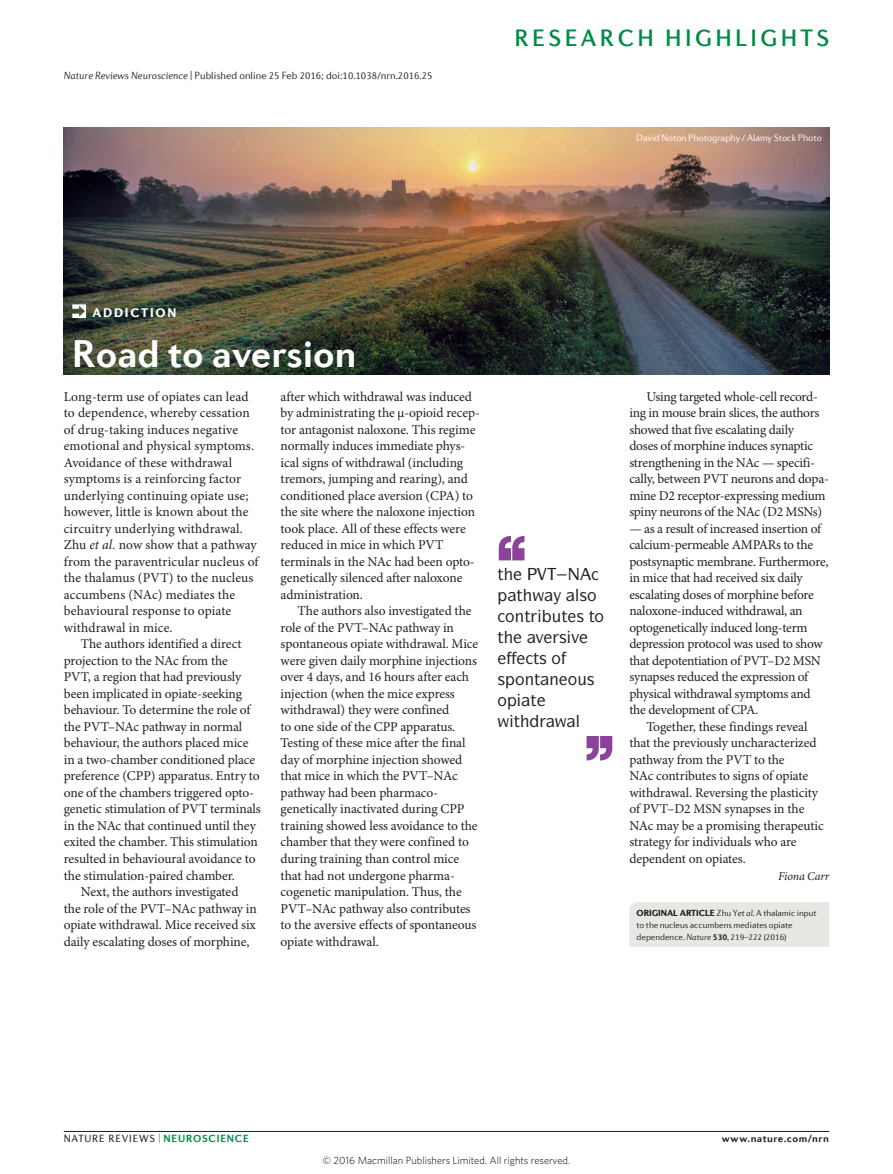
<style>
.page{position:relative;width:893px;height:1174px;background:#fff}
.page>*{position:absolute;margin:0;border:0;box-sizing:border-box;transform-origin:0 0}
.Title{font:700 39px "Diverda Sans Com";color:#fff}
.t1{font:500 24px "Diverda Sans Com";letter-spacing:.14em;color:#008b43}
.Pull_quote{font:500 16.5px/21px "ITC Symbol Std";color:#231f20;text-align:center}
.Body_text{font:13.5px/16.5px "Minion Pro";letter-spacing:-.01em;color:#231f20}
.Body_first{font:13.5px/16.5px "Minion Pro";letter-spacing:.01em;color:#231f20}
.Strapline{font:900 12.75px "Diverda Sans Com";letter-spacing:.14em;color:#fff}
.Author{font:italic 12px "Minion Pro";letter-spacing:-.01em;color:#231f20}
.AOP_line{font:300 10.5px "Diverda Sans Com";color:#231f20}
.t2{font:300 10.5px "Whitney";color:#000}
.t3{font:10.5px "Diverda Sans Com";letter-spacing:.075em;color:#231f20}
.t4{font:700 10.5px "Diverda Sans Com";letter-spacing:.045em;color:#231f20}
.Credit_line{font:300 9.75px "Diverda Sans Com";letter-spacing:-.005em;color:#fff}
.Info_box_text{font:300 9px/12px "Diverda Sans Com";letter-spacing:-.005em;color:#231f20}
.s1{font-style:italic}
.s2{font-weight:900}
.s3{font-weight:700}
.s4{font-weight:700;color:#008b43}
</style>
<div class="page">
<hr style="left:64px;top:1131px;width:765px;height:1px;background:#231f20">
<img style="left:64px;top:128px;width:765px;height:246px">
<svg style="left:587px;top:736px;width:25px;height:24px"></svg>
<svg style="left:499px;top:536px;width:25px;height:24px"></svg>
<svg style="left:72px;top:304px;width:14px;height:14px"></svg>
<div style="left:629px;top:902px;width:200px;height:44px;background:#e7e7e3"></div>
<p class="AOP_line" style="left:64px;top:69px;width:370px"><span class="s1">Nature Reviews Neuroscience</span> | Published online 25 Feb 2016; doi:10.1038/nrn.2016.25</p>
<h2 class="t1" style="left:514px;top:24px;width:316px">RESEARCH HIGHLIGHTS</h2>
<p class="Credit_line" style="left:636px;top:132px;width:187px">David Noton Photography / Alamy Stock Photo</p>
<p class="Strapline" style="left:92px;top:304px;width:86px">ADDICTION</p>
<p class="Title" style="left:72px;top:331px;width:286px">Road to aversion</p>
<p class="Body_first" style="left:64px;top:389px;width:196px">Long-term use of opiates can lead to dependence, whereby cessation of drug-taking induces negative emotional and physical symptoms.<br>Avoidance of these withdrawal symptoms is a reinforcing factor underlying continuing opiate use; however, little is known about the circuitry underlying withdrawal.<br>Zhu <span class="s1">et al.</span> now show that a pathway from the paraventricular nucleus of the thalamus (PVT) to the nucleus accumbens (NAc) mediates the behavioural response to opiate withdrawal in mice.</p>
<p class="Body_text" style="left:64px;top:636px;width:199px;text-indent:17px">The authors identified a direct projection to the NAc from the<br>PVT, a region that had previously been implicated in opiate-seeking behaviour. To determine the role of the PVT–NAc pathway in normal behaviour, the authors placed mice in a two-chamber conditioned place preference (CPP) apparatus. Entry to one of the chambers triggered opto&shy;genetic stimulation of PVT terminals in the NAc that continued until they exited the chamber. This stimulation resulted in behavioural avoidance to the stimulation-paired chamber.</p>
<p class="Body_text" style="left:64px;top:884px;width:195px;text-align:center">Next, the authors investigated<br>the role of the PVT–NAc pathway in opiate withdrawal. Mice received six daily escalating doses of morphine,</p>
<p class="Body_text" style="left:281px;top:389px;width:201px">after which withdrawal was induced by administrating the µ-opioid recep&shy;tor antagonist naloxone. This regime normally induces immediate phys&shy;ical signs of withdrawal (including tremors, jumping and rearing), and conditioned place aversion (CPA) to the site where the naloxone injection took place. All of these effects were reduced in mice in which PVT terminals in the NAc had been opto&shy;genetically silenced after naloxone administration.</p>
<p class="Body_text" style="left:281px;top:603px;width:199px;text-indent:17px">The authors also investigated the role of the PVT–NAc pathway in spontaneous opiate withdrawal. Mice were given daily morphine injections over 4 days, and 16 hours after each injection (when the mice express withdrawal) they were confined<br>to one side of the CPP apparatus.<br>Testing of these mice after the final day of morphine injection showed that mice in which the PVT–NAc pathway had been pharmaco&shy;genetically inactivated during CPP training showed less avoidance to the chamber that they were confined to during training than control mice that had not undergone pharma&shy;cogenetic manipulation. Thus, the PVT–NAc pathway also contributes to the aversive effects of spontaneous opiate withdrawal.</p>
<p class="Pull_quote" style="left:575px;top:584px;width:23px">●▲□</p>
<p class="Pull_quote" style="left:505px;top:605px;width:27px">□■▼</p>
<p class="Pull_quote" style="left:552px;top:605px;width:54px">◆▼ ▲ ▼□</p>
<p class="Pull_quote" style="left:497px;top:626px;width:83px">▼ ❖ ▲❖</p>
<p class="Pull_quote" style="left:533px;top:647px;width:29px">▼▲ □</p>
<p class="Pull_quote" style="left:497px;top:668px;width:99px">▲ □■▼ ■ □◆▲</p>
<p class="Pull_quote" style="left:497px;top:689px;width:41px">□ ▼ ▼</p>
<p class="Pull_quote" style="left:576px;top:710px;width:6px">●</p>
<p class="Body_text" style="left:629px;top:389px;width:201px;text-indent:17px">Using targeted whole-cell record&shy;ing in mouse brain slices, the authors showed that five escalating daily<br>doses of morphine induces synaptic strengthening in the NAc — specifi&shy;cally, between PVT neurons and dopa&shy;mine D2 receptor-expressing medium spiny neurons of the NAc (D2 MSNs)</p>
<p class="Body_text" style="left:629px;top:521px;width:201px">— as a result of increased insertion of calcium-permeable AMPARs to the postsynaptic membrane. Furthermore, in mice that had received six daily escalating doses of morphine before naloxone-induced withdrawal, an optogenetically induced long-term depression protocol was used to show that depotentiation of PVT–D2 MSN synapses reduced the expression of physical withdrawal symptoms and the development of CPA.</p>
<p class="Body_text" style="left:629px;top:719px;width:196px;text-indent:17px">Together, these findings reveal that the previously uncharacterized pathway from the PVT to the<br>NAc contributes to signs of opiate withdrawal. Reversing the plasticity of PVT–D2 MSN synapses in the<br>NAc may be a promising therapeutic strategy for individuals who are dependent on opiates.</p>
<p class="Author" style="left:778px;top:868px;width:53px">Fiona Carr</p>
<p class="Info_box_text" style="left:637px;top:906px;width:181px"><span class="s2">ORIGINAL ARTICLE</span> Zhu Y<span class="s1">et al</span>. A thalamic input to the nucleus accumbens mediates opiate dependence. <span class="s1">Nature</span> <span class="s3">530</span>, 219–222 (2016)</p>
<p class="t3" style="left:64px;top:1132px;width:186px">NATURE REVIEWS | <span class="s4">NEUROSCIENCE</span></p>
<p class="t4" style="left:722px;top:1132px;width:109px">www.nature.com/nrn</p>
<p class="t2" style="left:323px;top:1153px;width:249px">© 2016 Macmillan Publishers Limited. All rights reserved.</p>
</div>
